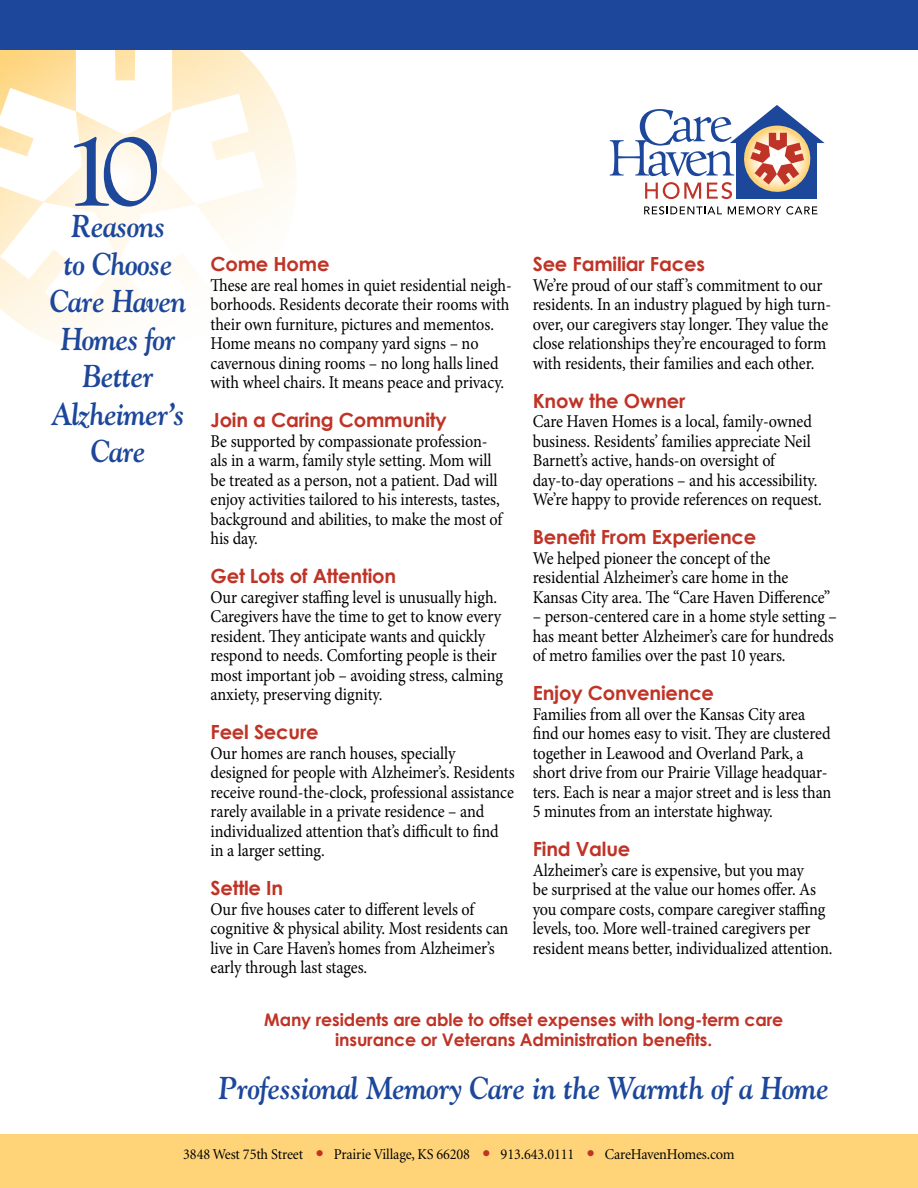
<style>
.page{position:relative;width:918px;height:1188px;background:#fff}
.page>*{position:absolute;margin:0;border:0;box-sizing:border-box;transform-origin:0 0}
.t1{font:97.5px "Goudy";color:#1c479a;scale:1.25 1}
.t2{font:italic 700 31.5px/37.5px "Goudy";letter-spacing:-.02em;color:#1c479a;text-align:center;scale:.9 1}
.t3{font:700 19.5px "Century Gothic";letter-spacing:-.01em;color:#bf3427}
.t4{font:18px/19.5px "Minion Pro";letter-spacing:-.005em;color:#000;scale:.9 1}
.t5{font:700 17.4px/20.9px "Century Gothic";letter-spacing:-.01em;color:#bf3427;text-align:center}
.t6{font:15px "Minion";letter-spacing:-.01em;color:#000;scale:.95 1}
.s1{color:#bf3427}
</style>
<div class="page">
<svg style="left:12px;top:49px;width:285px;height:297px"></svg>
<svg style="left:0;top:49px;width:264px;height:269px"></svg>
<div style="left:0;top:0;width:918px;height:49px;background:#1c479a"></div>
<div style="left:0;top:1134px;width:918px;height:54px;background:#ffd478"></div>
<svg style="left:610px;top:105px;width:215px;height:94px"></svg>
<svg style="left:644px;top:206px;width:78px;height:9px"></svg>
<svg style="left:728px;top:206px;width:89px;height:9px"></svg>
<h1 class="t1" style="left:61px;top:111px;width:81px">10</h1>
<h2 class="t2" style="left:50px;top:207px;width:153px">Reasons<br>to Choose<br>Care Haven<br>Homes for<br>Better<br>Alzheimer’s<br>Care</h2>
<p class="t3" style="left:211px;top:252px;width:120px">Come Home</p>
<p class="t4" style="left:211px;top:275px;width:336px">These are real homes in quiet residential neigh&shy;borhoods. Residents decorate their rooms with their own furniture, pictures and mementos.<br>Home means no company yard signs – no cavernous dining rooms – no long halls lined with wheel chairs. It means peace and privacy.</p>
<p class="t3" style="left:211px;top:408px;width:238px">Join a Caring Community</p>
<p class="t4" style="left:211px;top:431px;width:326px">Be supported by compassionate profession&shy;als in a warm, family style setting. Mom will be treated as a person, not a patient. Dad will enjoy activities tailored to his interests, tastes, background and abilities, to make the most of his day.</p>
<p class="t3" style="left:211px;top:564px;width:187px">Get Lots of Attention</p>
<p class="t4" style="left:211px;top:587px;width:327px">Our caregiver staffing level is unusually high.<br>Caregivers have the time to get to know every resident. They anticipate wants and quickly respond to needs. Comforting people is their most important job – avoiding stress, calming anxiety, preserving dignity.</p>
<p class="t3" style="left:211px;top:720px;width:110px">Feel Secure</p>
<p class="t4" style="left:211px;top:743px;width:340px">Our homes are ranch houses, specially designed for people with Alzheimer’s. Residents receive round-the-clock, professional assistance rarely available in a private residence – and individualized attention that’s difficult to find in a larger setting.</p>
<p class="t3" style="left:211px;top:876px;width:74px">Settle In</p>
<p class="t4" style="left:211px;top:899px;width:333px">Our five houses cater to different levels of cognitive &amp; physical ability. Most residents can live in Care Haven’s homes from Alzheimer’s early through last stages.</p>
<p class="t3" style="left:533px;top:252px;width:174px">See Familiar Faces</p>
<p class="t4" style="left:533px;top:275px;width:333px">We’re proud of our staff’s commitment to our residents. In an industry plagued by high turn&shy;over, our caregivers stay longer. They value the close relationships they’re encouraged to form with residents, their families and each other.</p>
<p class="t3" style="left:533px;top:388px;width:154px">Know the Owner</p>
<p class="t4" style="left:533px;top:412px;width:323px">Care Haven Homes is a local, family-owned business. Residents’ families appreciate Neil Barnett’s active, hands-on oversight of day-to-day operations – and his accessibility.<br>We’re happy to provide references on request.</p>
<p class="t3" style="left:533px;top:525px;width:225px">Benefit From Experience</p>
<p class="t4" style="left:533px;top:548px;width:332px">We helped pioneer the concept of the residential Alzheimer’s care home in the<br>Kansas City area. The “Care Haven Difference”</p>
<p class="t4" style="left:533px;top:607px;width:340px">– person-centered care in a home style setting – has meant better Alzheimer’s care for hundreds of metro families over the past 10 years.</p>
<p class="t3" style="left:533px;top:681px;width:183px">Enjoy Convenience</p>
<p class="t4" style="left:533px;top:704px;width:333px">Families from all over the Kansas City area find our homes easy to visit. They are clustered together in Leawood and Overland Park, a short drive from our Prairie Village headquar&shy;ters. Each is near a major street and is less than 5 minutes from an interstate highway.</p>
<p class="t3" style="left:533px;top:837px;width:99px">Find Value</p>
<p class="t4" style="left:533px;top:860px;width:335px">Alzheimer’s care is expensive, but you may<br>be surprised at the value our homes offer. As you compare costs, compare caregiver staffing levels, too. More well-trained caregivers per resident means better, individualized attention.</p>
<p class="t5" style="left:264px;top:1008px;width:521px">Many residents are able to offset expenses with long-term care insurance or Veterans Administration benefits.</p>
<h2 class="t2" style="left:219px;top:1069px;width:680px">Professional Memory Care in the Warmth of a Home</h2>
<p class="t6" style="left:183px;top:1147px;width:582px">3848 West 75th Street <span class="s1">●</span> Prairie Village, KS 66208 <span class="s1">●</span> 913.643.0111 <span class="s1">●</span> CareHavenHomes.com</p>
</div>
